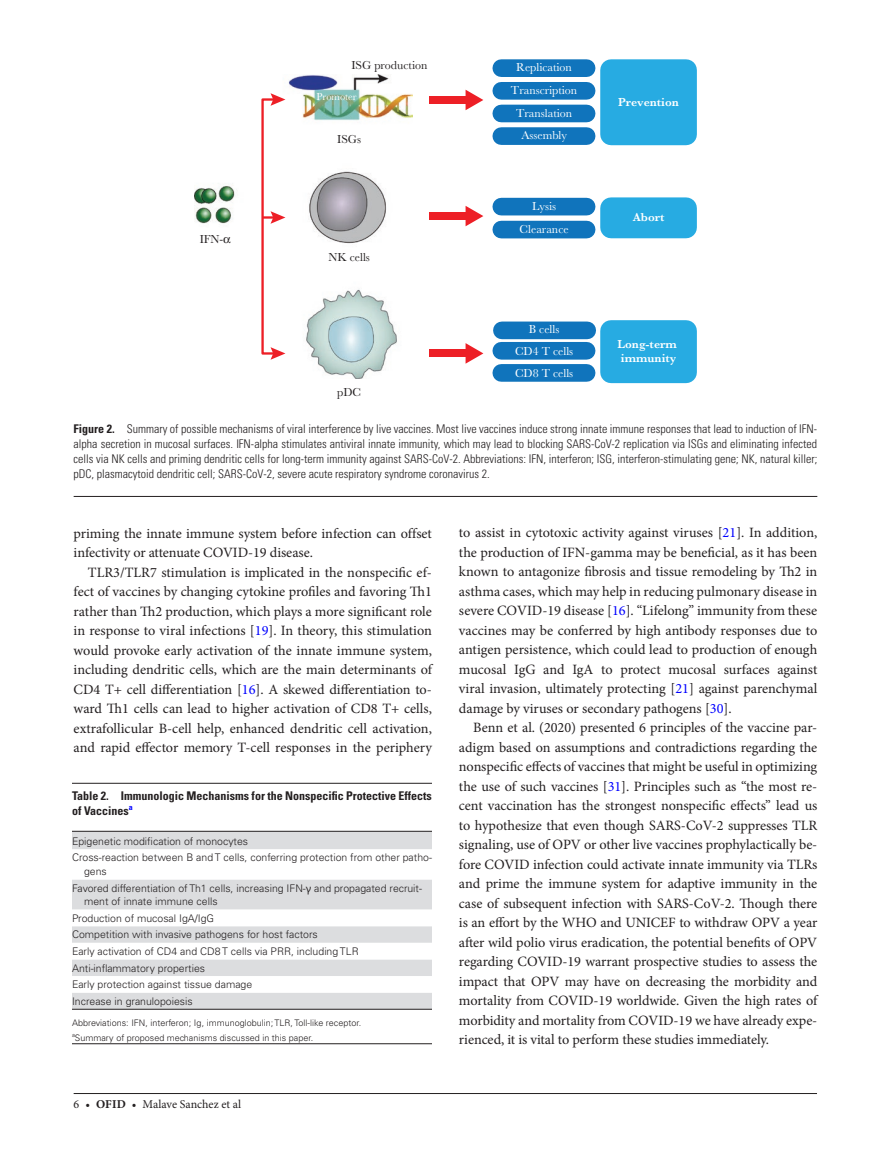
<style>
.page{position:relative;width:891px;height:1174px;background:#fff}
.page>*{position:absolute;margin:0;border:0;box-sizing:border-box;transform-origin:0 0}
.t1{font:14.25px/19.5px "Minion Pro";letter-spacing:-.005em;color:#231f20;text-align:justify}
.t2{font:300 condensed 12px/15px "Univers LT Std";color:#231f20;text-align:justify}
.t3{font:12px/22.8px "Baskerville MT Std";color:#fff}
.t4{font:700 condensed 12px/15px "Univers LT Std";color:#231f20}
.t5{font:600 12px/14.4px "Baskerville MT Std";color:#fff}
.t6{font:12px "Baskerville MT Std";color:#231f20}
.t7{font:12px "Minion Pro";letter-spacing:-.005em;color:#231f20}
.t8{font:300 10.5px/16.6px "Univers LT Std";color:#231f20}
.t9{font:10.5px "Baskerville MT Std";color:#fff}
.t10{font:300 9px/15px "Univers LT Std";color:#231f20}
.t11{font:700 condensed 7.95px "Univers LT Std";color:#00f}
.s1{font-weight:700}
.s2{color:#00f}
</style>
<div class="page">
<hr style="left:74px;top:1093px;width:743px;height:1px;background:#231f20">
<hr style="left:74px;top:496px;width:743px;height:1px;background:#231f20">
<img style="left:194px;top:75px;width:219px;height:303px">
<div style="left:261px;top:98px;width:15px;height:257px;border:2px solid #ed1f26"></div>
<svg style="left:263px;top:93px;width:22px;height:267px"></svg>
<div style="left:429px;top:96px;width:40px;height:8px;background:#ed1f26"></div>
<svg style="left:466px;top:90px;width:17px;height:20px"></svg>
<div style="left:429px;top:212px;width:40px;height:8px;background:#ed1f26"></div>
<svg style="left:466px;top:206px;width:17px;height:20px"></svg>
<div style="left:429px;top:350px;width:40px;height:7px;background:#ed1f26"></div>
<svg style="left:466px;top:343px;width:17px;height:21px"></svg>
<svg style="left:492px;top:59px;width:205px;height:86px;background:#3ca0d6"></svg>
<svg style="left:492px;top:197px;width:205px;height:41px;background:#3a9fd6"></svg>
<svg style="left:492px;top:320px;width:205px;height:63px;background:#3a9fd6"></svg>
<hr style="left:72px;top:783px;width:360px;height:1px;background:#231f20">
<hr style="left:72px;top:1043px;width:360px;height:1px;background:#231f20">
<div style="left:72px;top:832px;width:360px;height:177px;background:#dcdddf"></div>
<svg style="left:72px;top:849px;width:360px;height:144px"></svg>
<hr style="left:72px;top:831px;width:360px;height:1px;background:#231f20">
<hr style="left:72px;top:1009px;width:360px;height:1px;background:#231f20">
<svg style="left:224px;top:237px;width:7px;height:6px"></svg>
<svg style="left:306px;top:886px;width:5px;height:8px"></svg>
<p class="t6" style="left:200px;top:232px;width:25px">IFN-</p>
<p class="t6" style="left:351px;top:58px;width:78px">ISG production</p>
<p class="t9" style="left:317px;top:90px;width:42px">Promoter</p>
<p class="t6" style="left:337px;top:132px;width:25px">ISGs</p>
<p class="t6" style="left:328px;top:251px;width:43px">NK cells</p>
<p class="t6" style="left:337px;top:385px;width:25px">pDC</p>
<p class="t3" style="left:516px;top:56px;width:57px">Replication</p>
<p class="t3" style="left:511px;top:79px;width:68px">Transcription</p>
<p class="t3" style="left:516px;top:101px;width:58px">Translation</p>
<p class="t3" style="left:521px;top:124px;width:47px">Assembly</p>
<p class="t3" style="left:532px;top:194px;width:25px">Lysis</p>
<p class="t3" style="left:520px;top:217px;width:51px">Clearance</p>
<p class="t3" style="left:529px;top:318px;width:32px">B cells</p>
<p class="t3" style="left:515px;top:339px;width:60px">CD4 T cells<br>CD8 T cells</p>
<p class="t5" style="left:618px;top:95px;width:62px">Prevention</p>
<p class="t5" style="left:633px;top:210px;width:33px">Abort</p>
<p class="t5" style="left:617px;top:337px;width:61px">Long-term immunity</p>
<p class="t2" style="left:74px;top:421px;width:745px"><span class="s1">Figure 2.</span> Summary of possible mechanisms of viral interference by live vaccines. Most live vaccines induce strong innate immune responses that lead to induction of IFN&shy;alpha secretion in mucosal surfaces. IFN-alpha stimulates antiviral innate immunity, which may lead to blocking SARS-CoV-2 replication via ISGs and eliminating infected cells via NK cells and priming dendritic cells for long-term immunity against SARS-CoV-2. Abbreviations: IFN, interferon; ISG, interferon-stimulating gene; NK, natural killer; pDC, plasmacytoid dendritic cell; SARS-CoV-2, severe acute respiratory syndrome coronavirus 2.</p>
<p class="t1" style="left:74px;top:523px;width:360px">priming the innate immune system before infection can offset infectivity or attenuate COVID-19 disease.</p>
<p class="t1" style="left:74px;top:562px;width:360px;text-indent:14px">TLR3/TLR7 stimulation is implicated in the nonspecific ef&shy;fect of vaccines by changing cytokine profiles and favoring Th1 rather than Th2 production, which plays a more significant role in response to viral infections [<span class="s2">19</span>]. In theory, this stimulation would provoke early activation of the innate immune system, including dendritic cells, which are the main determinants of CD4 T+ cell differentiation [<span class="s2">16</span>]. A skewed differentiation to&shy;ward Th1 cells can lead to higher activation of CD8 T+ cells, extrafollicular B-cell help, enhanced dendritic cell activation, and rapid effector memory T-cell responses in the periphery</p>
<p class="t4" style="left:72px;top:788px;width:361px">Table 2. Immunologic Mechanisms for the Nonspecific Protective Effects of Vaccines</p>
<p class="t11" style="left:129px;top:802px;width:5px">a</p>
<p class="t8" style="left:72px;top:833px;width:361px">Epigenetic modification of monocytes<br>Cross-reaction between B and T cells, conferring protection from other patho-</p>
<p class="t8" style="left:72px;top:863px;width:351px;text-indent:12px">gens<br>Favored differentiation of Th1 cells, increasing IFN- and propagated recruit-</p>
<p class="t8" style="left:72px;top:893px;width:288px;text-indent:12px">ment of innate immune cells<br>Production of mucosal IgA/IgG<br>Competition with invasive pathogens for host factors<br>Early activation of CD4 and CD8 T cells via PRR, including TLR Anti-inflammatory properties<br>Early protection against tissue damage<br>Increase in granulopoiesis</p>
<p class="t10" style="left:72px;top:1015px;width:291px">Abbreviations: IFN, interferon; Ig, immunoglobulin; TLR, Toll-like receptor. <sup>a</sup>Summary of proposed mechanisms discussed in this paper.</p>
<p class="t7" style="left:74px;top:1096px;width:169px">6 • <span class="s1">ofid</span> • Malave Sanchez et al</p>
<p class="t1" style="left:459px;top:523px;width:360px">to assist in cytotoxic activity against viruses [<span class="s2">21</span>]. In addition, the production of IFN-gamma may be beneficial, as it has been known to antagonize fibrosis and tissue remodeling by Th2 in asthma cases, which may help in reducing pulmonary disease in severe COVID-19 disease [<span class="s2">16</span>]. “Lifelong” immunity from these vaccines may be conferred by high antibody responses due to antigen persistence, which could lead to production of enough mucosal IgG and IgA to protect mucosal surfaces against viral invasion, ultimately protecting [<span class="s2">21</span>] against parenchymal damage by viruses or secondary pathogens [<span class="s2">30</span>].</p>
<p class="t1" style="left:459px;top:718px;width:360px;text-indent:14px">Benn et al. (2020) presented 6 principles of the vaccine par&shy;adigm based on assumptions and contradictions regarding the nonspecific effects of vaccines that might be useful in optimizing the use of such vaccines [<span class="s2">31</span>]. Principles such as “the most re&shy;cent vaccination has the strongest nonspecific effects” lead us to hypothesize that even though SARS-CoV-2 suppresses TLR signaling, use of OPV or other live vaccines prophylactically be&shy;fore COVID infection could activate innate immunity via TLRs and prime the immune system for adaptive immunity in the case of subsequent infection with SARS-CoV-2. Though there is an effort by the WHO and UNICEF to withdraw OPV a year after wild polio virus eradication, the potential benefits of OPV regarding COVID-19 warrant prospective studies to assess the impact that OPV may have on decreasing the morbidity and mortality from COVID-19 worldwide. Given the high rates of morbidity and mortality from COVID-19 we have already expe&shy;rienced, it is vital to perform these studies immediately.</p>
</div>
